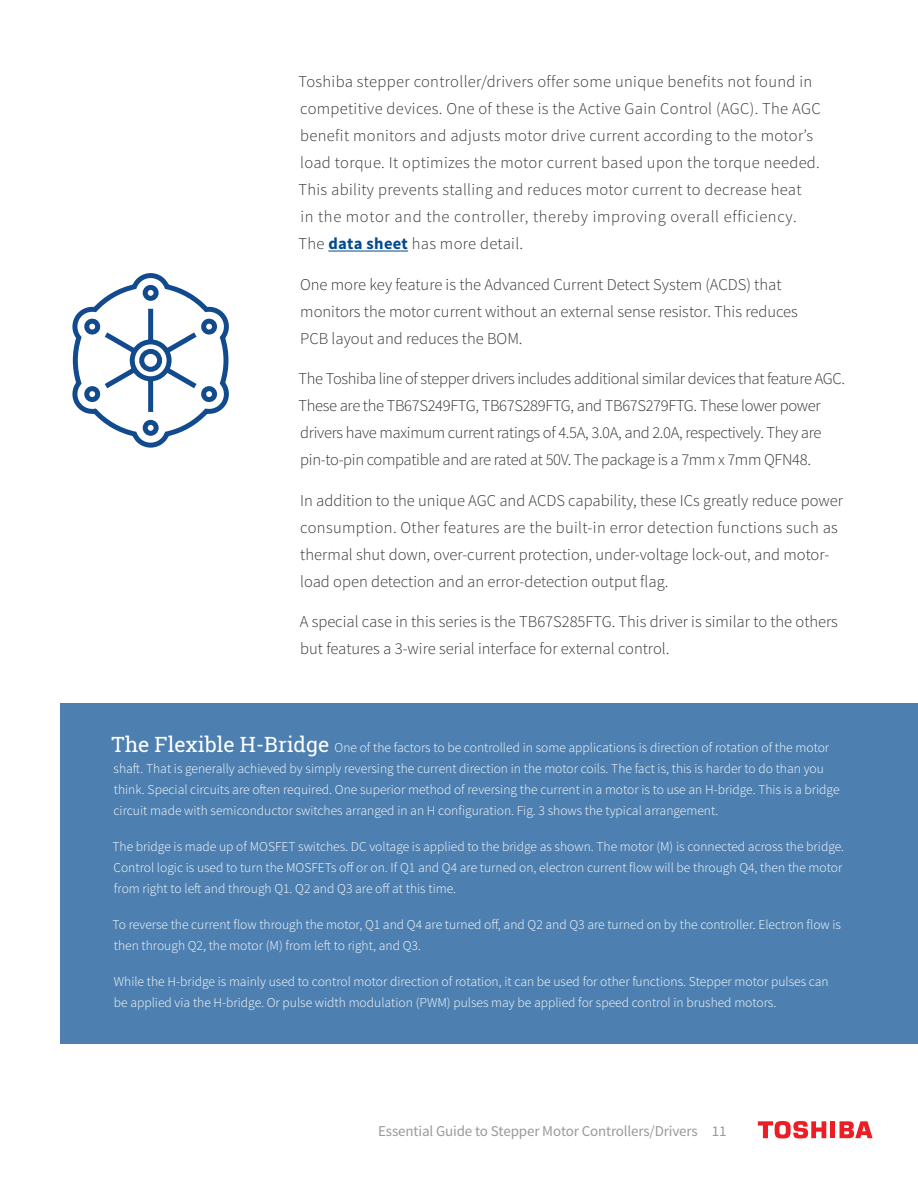
<style>
.page{position:relative;width:918px;height:1188px;background:#fff}
.page>*{position:absolute;margin:0;border:0;box-sizing:border-box;transform-origin:0 0}
.t1{font:300 16.5px/27px "Source Sans Pro";color:#333}
.t2{font:300 16.5px/27px "Source Sans Pro";letter-spacing:.02em;color:#333}
.t3{font:300 16.5px/27px "Source Sans Pro";letter-spacing:-.02em;color:#333}
.t4{font:15px "Source Sans Pro";letter-spacing:-.01em;color:#999}
.t5{font:300 13.5px/21px "Source Sans Pro";color:#fff}
.s1{font-weight:700;color:#004a8f}
.s2{font-family:"Roboto Slab";font-weight:400;font-size:21px}
</style>
<div class="page">
<div style="left:830px;top:1121px;width:5px;height:17px;background:#ed1d24"></div>
<svg style="left:840px;top:1121px;width:33px;height:17px"></svg>
<svg style="left:758px;top:1121px;width:68px;height:18px"></svg>
<hr style="left:328px;top:251px;width:80px;height:1px;background:#004a8f">
<div style="left:60px;top:704px;width:858px;height:340px;background:#4d80b0"></div>
<svg style="left:72px;top:273px;width:157px;height:175px"></svg>
<p class="t2" style="left:298px;top:68px;width:524px">Toshiba stepper controller/drivers offer some unique benefits not found in competitive devices. One of these is the Active Gain Control (AGC). The AGC benefit monitors and adjusts motor drive current according to the motor’s load torque. It optimizes the motor current based upon the torque needed.<br>This ability prevents stalling and reduces motor current to decrease heat<br>in the motor and the controller, thereby improving overall efficiency.<br>The <span class="s1">data sheet</span> has more detail.</p>
<p class="t1" style="left:300px;top:271px;width:499px">One more key feature is the Advanced Current Detect System (ACDS) that monitors the motor current without an external sense resistor. This reduces<br>PCB layout and reduces the BOM.</p>
<p class="t3" style="left:298px;top:365px;width:548px">The Toshiba line of stepper drivers includes additional similar devices that feature AGC.<br>These are the TB67S249FTG, TB67S289FTG, and TB67S279FTG. These lower power drivers have maximum current ratings of 4.5A, 3.0A, and 2.0A, respectively. They are pin-to-pin compatible and are rated at 50V. The package is a 7mm x 7mm QFN48.</p>
<p class="t1" style="left:300px;top:487px;width:544px">In addition to the unique AGC and ACDS capability, these ICs greatly reduce power consumption. Other features are the built-in error detection functions such as thermal shut down, over-current protection, under-voltage lock-out, and motor&shy;load open detection and an error-detection output flag.</p>
<p class="t1" style="left:300px;top:608px;width:540px">A special case in this series is the TB67S285FTG. This driver is similar to the others but features a 3-wire serial interface for external control.</p>
<p class="t5" style="left:112px;top:737px;width:730px"><span class="s2">The Flexible H-Bridge</span> One of the factors to be controlled in some applications is direction of rotation of the motor shaft. That is generally achieved by simply reversing the current direction in the motor coils. The fact is, this is harder to do than you think. Special circuits are often required. One superior method of reversing the current in a motor is to use an H-bridge. This is a bridge circuit made with semiconductor switches arranged in an H configuration. Fig. 3 shows the typical arrangement.</p>
<p class="t5" style="left:112px;top:836px;width:733px">The bridge is made up of MOSFET switches. DC voltage is applied to the bridge as shown. The motor (M) is connected across the bridge.<br>Control logic is used to turn the MOSFETs off or on. If Q1 and Q4 are turned on, electron current flow will be through Q4, then the motor from right to left and through Q1. Q2 and Q3 are off at this time.</p>
<p class="t5" style="left:112px;top:914px;width:730px">To reverse the current flow through the motor, Q1 and Q4 are turned off, and Q2 and Q3 are turned on by the controller. Electron flow is then through Q2, the motor (M) from left to right, and Q3.</p>
<p class="t5" style="left:114px;top:971px;width:716px">While the H-bridge is mainly used to control motor direction of rotation, it can be used for other functions. Stepper motor pulses can be applied via the H-bridge. Or pulse width modulation (PWM) pulses may be applied for speed control in brushed motors.</p>
<p class="t4" style="left:378px;top:1122px;width:350px">Essential Guide to Stepper Motor Controllers/Drivers 11</p>
</div>
